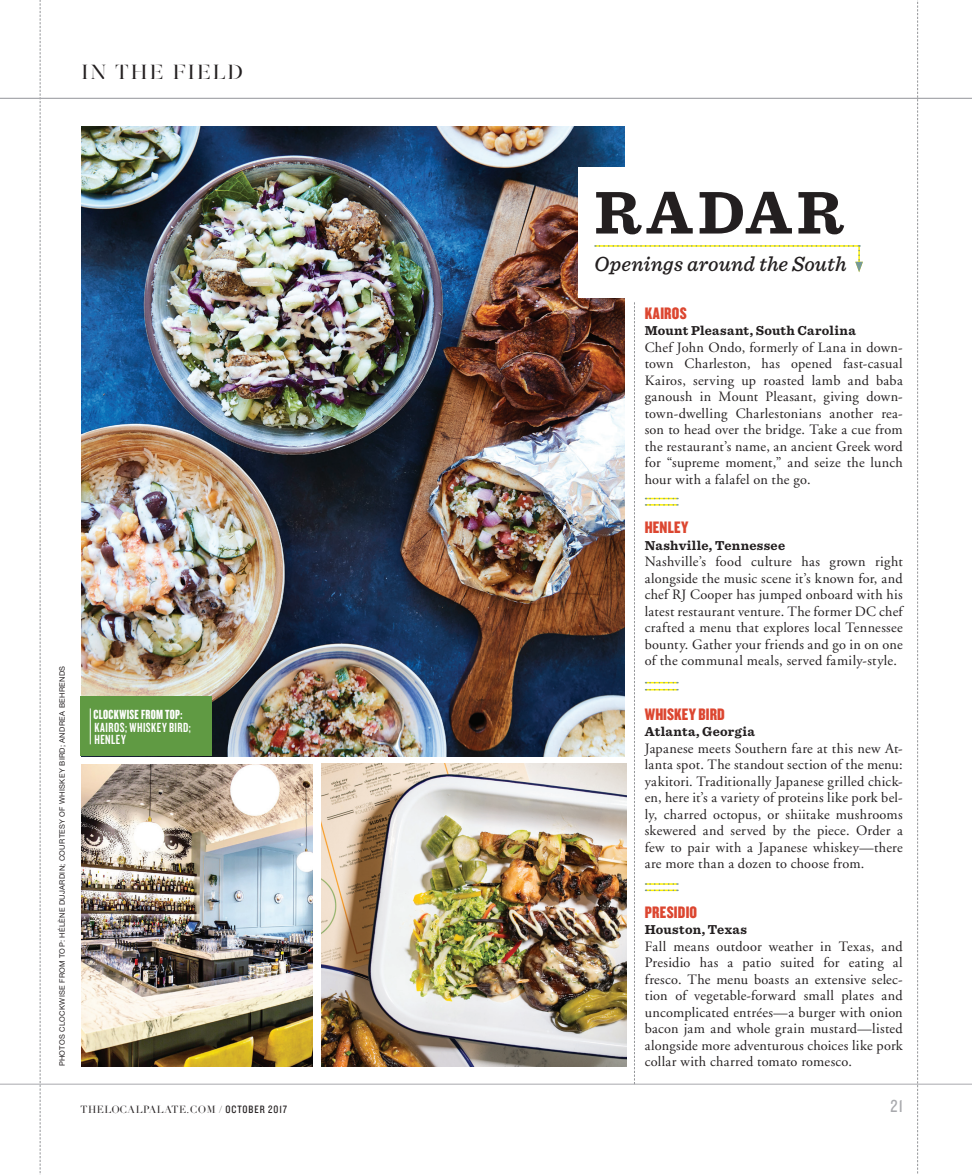
<style>
.page{position:relative;width:972px;height:1175px;background:#fff}
.page>*{position:absolute;margin:0;border:0;box-sizing:border-box;transform-origin:0 0}
.t1{font:700 63px "Sentinel";letter-spacing:.075em;color:#231f20}
.t2{font:italic 500 21.3px "Sentinel";letter-spacing:.01em;color:#231f20}
.t3{font:21px "Gabriela Stencil";letter-spacing:.08em;color:#231f20}
.t4{font:18px "Knockout HTF29 Junior Liteweight";color:#a8a9ad}
.t5{font:17.25px "Knockout HTF69 Full Liteweight";letter-spacing:.01em;color:#dc4630}
.t6{font:14.25px/16.5px "Adobe Garamond";letter-spacing:.02em;color:#231f20;text-align:justify}
.t7{font:13.8px/12px "Knockout HTF48 Featherweight";letter-spacing:.035em;color:#fff}
.t8{font:13.8px "Knockout HTF68 Full Featherwt";letter-spacing:.02em;color:#fff}
.t9{font:700 13.5px "Sentinel";letter-spacing:.02em;color:#231f20}
.t10{font:10.2px "Didot";letter-spacing:.045em;color:#231f20}
.t11{font:7.5px "Helvetica Neue";letter-spacing:.04em;color:#231f20}
.s1{font-weight:700}
.s2{font-family:"Knockout HTF29 Junior Liteweight";font-size:11.1px}
</style>
<div class="page">
<svg style="left:40px;top:0;width:1px;height:1174px"></svg>
<img style="left:81px;top:126px;width:544px;height:630px">
<div style="left:578px;top:167px;width:300px;height:131px;background:#fff"></div>
<img style="left:321px;top:763px;width:305px;height:303px">
<svg style="left:634px;top:302px;width:1px;height:781px"></svg>
<svg style="left:646px;top:498px;width:32px;height:7px"></svg>
<svg style="left:646px;top:689px;width:32px;height:1px"></svg>
<svg style="left:646px;top:682px;width:32px;height:1px"></svg>
<svg style="left:646px;top:883px;width:32px;height:8px"></svg>
<svg style="left:595px;top:245px;width:268px;height:27px"></svg>
<div style="left:81px;top:696px;width:131px;height:60px;background:#609a43"></div>
<hr style="left:0;top:98px;width:972px;height:1px;background:#a8a9ad">
<hr style="left:0;top:1083px;width:972px;height:1px;background:#a8a9ad">
<svg style="left:917px;top:0;width:1px;height:1174px"></svg>
<hr style="left:90px;top:708px;width:1px;height:36px;background:#fff">
<img style="left:81px;top:764px;width:232px;height:302px">
<h3 class="t3" style="left:81px;top:59px;width:164px">IN THE FIELD</h3>
<p class="t11" style="left:58px;top:1066px;width:402px;rotate:-90deg">PHOTOS CLOCKWISE FROM TOP: HÉLÈNE DUJARDIN; COURTESY OF WHISKEY BIRD; ANDREA BEHRENDS</p>
<p class="t8" style="left:94px;top:707px;width:90px">CLOCKWISE FROM TOP:</p>
<p class="t7" style="left:94px;top:721px;width:98px">KAIROS; WHISKEY BIRD;<br>HENLEY</p>
<h1 class="t1" style="left:594px;top:163px;width:250px">RADAR</h1>
<h2 class="t2" style="left:594px;top:247px;width:254px">Openings around the South</h2>
<p class="t5" style="left:645px;top:304px;width:44px">KAIROS</p>
<p class="t9" style="left:645px;top:320px;width:213px">Mount Pleasant, South Carolina</p>
<p class="t6" style="left:645px;top:339px;width:260px">Chef John Ondo, formerly of Lana in down&shy;town Charleston, has opened fast-casual Kairos, serving up roasted lamb and baba ganoush in Mount Pleasant, giving down&shy;town-dwelling Charlestonians another rea&shy;son to head over the bridge. Take a cue from the restaurant’s name, an ancient Greek word for “supreme moment,” and seize the lunch hour with a falafel on the go.</p>
<p class="t5" style="left:645px;top:518px;width:45px">HENLEY</p>
<p class="t9" style="left:645px;top:534px;width:142px">Nashville, Tennessee</p>
<p class="t6" style="left:645px;top:554px;width:260px">Nashville’s food culture has grown right alongside the music scene it’s known for, and chef RJ Cooper has jumped onboard with his latest restaurant venture. The former DC chef crafted a menu that explores local Tennessee bounty. Gather your friends and go in on one of the communal meals, served family-style.</p>
<p class="t5" style="left:645px;top:705px;width:82px">WHISKEY BIRD</p>
<p class="t9" style="left:645px;top:721px;width:112px">Atlanta, Georgia</p>
<p class="t6" style="left:645px;top:740px;width:260px">Japanese meets Southern fare at this new At&shy;lanta spot. The standout section of the menu: yakitori. Traditionally Japanese grilled chick&shy;en, here it’s a variety of proteins like pork bel&shy;ly, charred octopus, or shiitake mushrooms skewered and served by the piece. Order a few to pair with a Japanese whiskey—there are more than a dozen to choose from.</p>
<p class="t5" style="left:645px;top:903px;width:54px">PRESIDIO</p>
<p class="t9" style="left:645px;top:919px;width:104px">Houston, Texas</p>
<p class="t6" style="left:645px;top:938px;width:260px">Fall means outdoor weather in Texas, and Presidio has a patio suited for eating al fresco. The menu boasts an extensive selec&shy;tion of vegetable-forward small plates and uncomplicated entrées—a burger with onion bacon jam and whole grain mustard—listed alongside more adventurous choices like pork collar with charred tomato romesco.</p>
<p class="t10" style="left:81px;top:1103px;width:208px">THELOCALPALATE.COM <span class="s1">/</span> <span class="s2">OCTOBER 2017</span></p>
<p class="t4" style="left:890px;top:1096px;width:14px">21</p>
</div>
